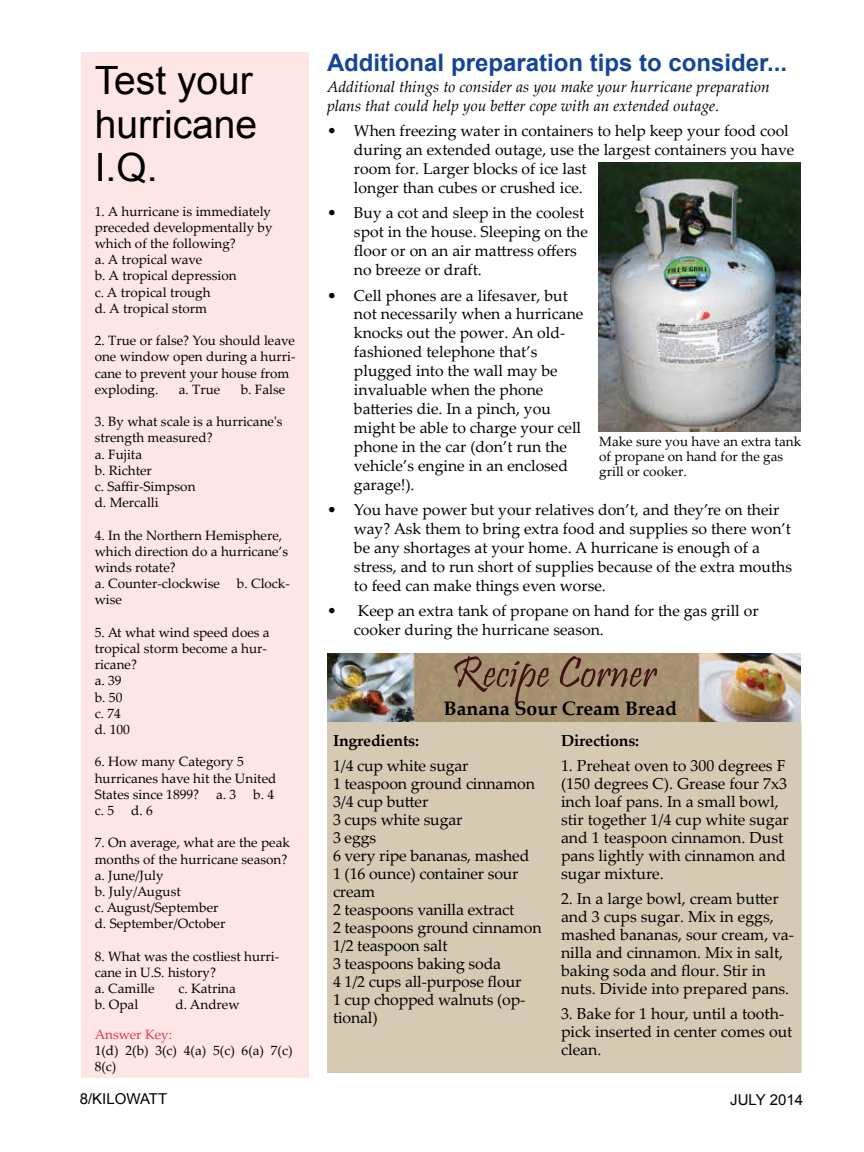
<style>
.page{position:relative;width:864px;height:1152px;background:#fff}
.page>*{position:absolute;margin:0;border:0;box-sizing:border-box;transform-origin:0 0}
.t1{font:39px/43.5px "Arial";color:#000;text-align:justify}
.t2{font:700 24px "Arial";color:#134598}
.t3{font:700 19.5px "Palatino Linotype";color:#000}
.t4{font:15.9px/18px "Palatino Linotype";color:#000}
.t5{font:700 15.9px "Palatino Linotype";letter-spacing:-.01em;color:#000}
.t6{font:15.75px/18.9px "Palatino Linotype";color:#000}
.t7{font:italic 15.75px/18.9px "Palatino Linotype";color:#000}
.t8{font:15px "Arial";color:#000}
.t9{font:13.5px/16.2px "Palatino Linotype";color:#000}
.t10{font:13.5px "Palatino Linotype";color:#d93a4a}
</style>
<div class="page">
<img style="left:598px;top:163px;width:203px;height:269px">
<div style="left:81px;top:52px;width:228px;height:1026px;background:#ffe6e6"></div>
<div style="left:327px;top:722px;width:474px;height:351px;background:#d7cab5"></div>
<img style="left:327px;top:654px;width:473px;height:68px">
<h1 class="t1" style="left:95px;top:59px;width:164px">Test your hurricane I.Q.</h1>
<p class="t9" style="left:95px;top:202px;width:179px">1. A hurricane is immediately preceded developmentally by which of the following?<br>a. A tropical wave<br>b. A tropical depression<br>c. A tropical trough<br>d. A tropical storm</p>
<p class="t9" style="left:95px;top:332px;width:203px">2. True or false? You should leave one window open during a hurri&shy;cane to prevent your house from exploding.</p>
<p class="t9" style="left:179px;top:381px;width:43px">a. True</p>
<p class="t9" style="left:241px;top:381px;width:46px">b. False</p>
<p class="t9" style="left:95px;top:413px;width:189px">3. By what scale is a hurricane's strength measured?<br>a. Fujita<br>b. Richter<br>c. Saffir-Simpson<br>d. Mercalli</p>
<p class="t9" style="left:95px;top:526px;width:195px">4. In the Northern Hemisphere, which direction do a hurricane’s winds rotate?<br>a. Counter-clockwise</p>
<p class="t9" style="left:237px;top:575px;width:55px">b. Clock-</p>
<p class="t9" style="left:95px;top:591px;width:29px">wise</p>
<p class="t9" style="left:95px;top:624px;width:176px">5. At what wind speed does a tropical storm become a hur&shy;ricane?<br>a. 39<br>b. 50<br>c. 74<br>d. 100</p>
<p class="t9" style="left:95px;top:753px;width:183px">6. How many Category 5 hurricanes have hit the United<br>States since 1899?</p>
<p class="t9" style="left:216px;top:786px;width:22px">a. 3</p>
<p class="t9" style="left:253px;top:786px;width:22px">b. 4</p>
<p class="t9" style="left:95px;top:802px;width:21px">c. 5</p>
<p class="t9" style="left:131px;top:802px;width:23px">d. 6</p>
<p class="t9" style="left:95px;top:834px;width:197px">7. On average, what are the peak months of the hurricane season? a. June/July<br>b. July/August<br>c. August/September<br>d. September/October</p>
<p class="t9" style="left:95px;top:948px;width:186px">8. What was the costliest hurri&shy;cane in U.S. history?<br>a. Camille</p>
<p class="t9" style="left:178px;top:980px;width:59px">c. Katrina</p>
<p class="t9" style="left:95px;top:996px;width:45px">b. Opal</p>
<p class="t9" style="left:175px;top:996px;width:66px">d. Andrew</p>
<p class="t10" style="left:95px;top:1025px;width:79px">Answer Key:</p>
<p class="t9" style="left:95px;top:1042px;width:199px">1(d) 2(b) 3(c) 4(a) 5(c) 6(a) 7(c)<br>8(c)</p>
<h2 class="t2" style="left:327px;top:47px;width:462px">Additional preparation tips to consider...</h2>
<p class="t7" style="left:327px;top:77px;width:444px">Additional things to consider as you make your hurricane preparation plans that could help you better cope with an extended outage.</p>
<p class="t6" style="left:354px;top:120px;width:442px;text-indent:-27px">• When freezing water in containers to help keep your food cool during an extended outage, use the largest containers you have room for. Larger blocks of ice last<br>longer than cubes or crushed ice.</p>
<p class="t6" style="left:354px;top:203px;width:236px;text-indent:-27px">• Buy a cot and sleep in the coolest spot in the house. Sleeping on the floor or on an air mattress offers no breeze or draft.</p>
<p class="t6" style="left:354px;top:285px;width:231px;text-indent:-27px">• Cell phones are a lifesaver, but not necessarily when a hurricane knocks out the power. An old&shy;fashioned telephone that’s plugged into the wall may be invaluable when the phone batteries die. In a pinch, you might be able to charge your cell phone in the car (don’t run the vehicle’s engine in an enclosed garage!).</p>
<p class="t6" style="left:354px;top:500px;width:440px;text-indent:-27px">• You have power but your relatives don’t, and they’re on their way? Ask them to bring extra food and supplies so there won’t be any shortages at your home. A hurricane is enough of a stress, and to run short of supplies because of the extra mouths to feed can make things even worse.</p>
<p class="t6" style="left:354px;top:601px;width:406px;text-indent:-27px">• Keep an extra tank of propane on hand for the gas grill or cooker during the hurricane season.</p>
<p class="t9" style="left:599px;top:433px;width:203px;line-height:15px">Make sure you have an extra tank of propane on hand for the gas grill or cooker.</p>
<h3 class="t3" style="left:444px;top:695px;width:235px">Banana Sour Cream Bread</h3>
<p class="t5" style="left:333px;top:730px;width:88px">Ingredients:</p>
<p class="t4" style="left:333px;top:756px;width:210px">1/4 cup white sugar<br>1 teaspoon ground cinnamon<br>3/4 cup butter<br>3 cups white sugar<br>3 eggs<br>6 very ripe bananas, mashed<br>1 (16 ounce) container sour cream<br>2 teaspoons vanilla extract<br>2 teaspoons ground cinnamon<br>1/2 teaspoon salt<br>3 teaspoons baking soda<br>4 1/2 cups all-purpose flour<br>1 cup chopped walnuts (op&shy;tional)</p>
<p class="t5" style="left:561px;top:730px;width:80px">Directions:</p>
<p class="t4" style="left:561px;top:756px;width:229px">1. Preheat oven to 300 degrees F (150 degrees C). Grease four 7x3 inch loaf pans. In a small bowl, stir together 1/4 cup white sugar and 1 teaspoon cinnamon. Dust pans lightly with cinnamon and sugar mixture.</p>
<p class="t4" style="left:561px;top:889px;width:235px">2. In a large bowl, cream butter and 3 cups sugar. Mix in eggs, mashed bananas, sour cream, va&shy;nilla and cinnamon. Mix in salt, baking soda and flour. Stir in nuts. Divide into prepared pans.</p>
<p class="t4" style="left:561px;top:1004px;width:233px">3. Bake for 1 hour, until a tooth&shy;pick inserted in center comes out clean.</p>
<p class="t8" style="left:80px;top:1089px;width:89px">8/KILOWATT</p>
<p class="t8" style="left:730px;top:1090px;width:74px">JULY 2014</p>
</div>
